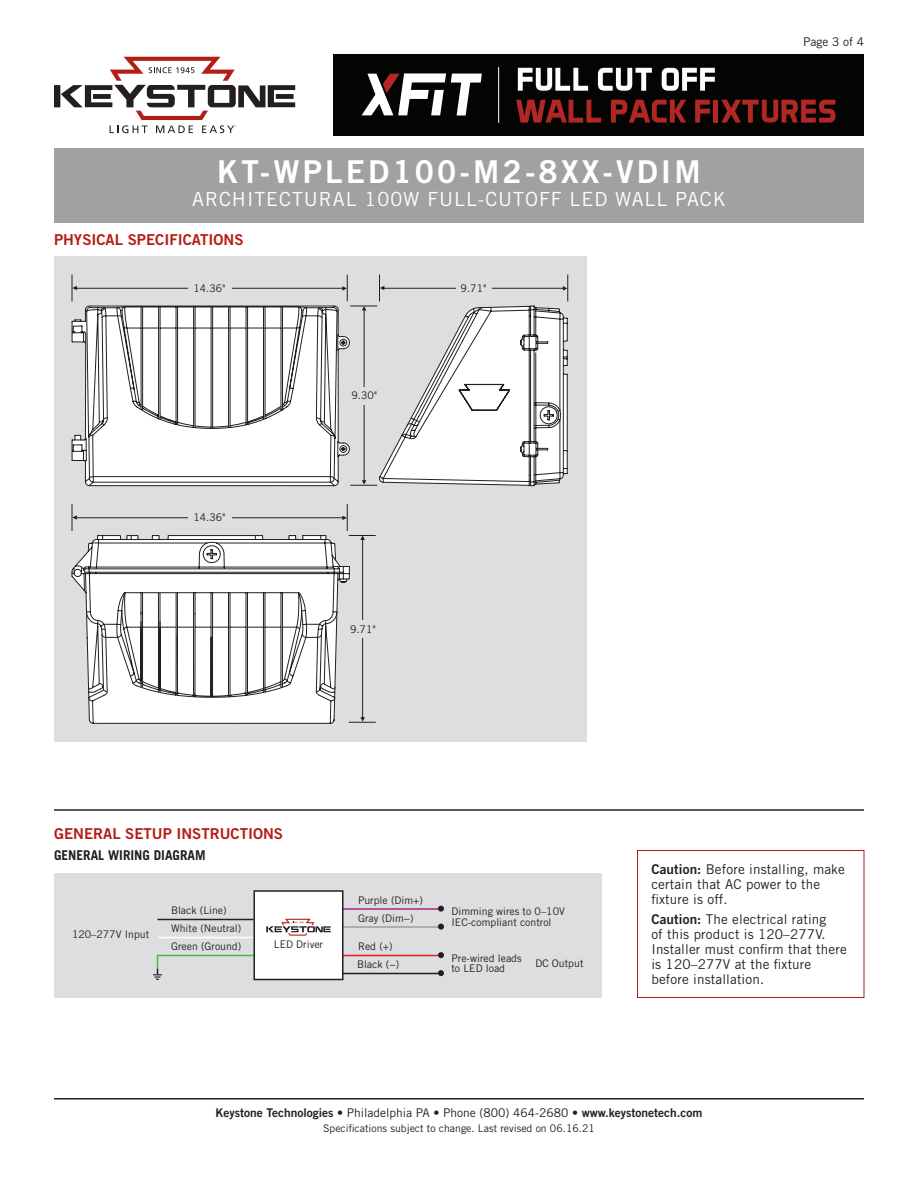
<style>
.page{position:relative;width:918px;height:1188px;background:#fff}
.page>*{position:absolute;margin:0;border:0;box-sizing:border-box;transform-origin:0 0}
.t1{font:31.5px "Trade Gothic LT Std Bd 2";letter-spacing:.1em;color:#fff}
.SubTitle{font:19.5px "Trade Gothic LT Std";letter-spacing:.05em;color:#fff}
.Heading_01{font:15px "Trade Gothic LT Std Bd 2";color:#b41d15}
.Text_SpaceBelow{font:13.5px/15px "Trade Gothic LT Std";letter-spacing:.01em;color:#231f20}
.Heading_02{font:700 13.5px "Trade Gothic LT Std";color:#231f20}
.t2{font:12px "Trade Gothic LT Std Bd 2";color:#231f20}
.Page{font:12px "Trade Gothic LT Std";color:#231f20}
.Art_Callout_Left{font:10.5px/10.5px "Trade Gothic LT Std";color:#231f20}
.Rev{font:10.5px "Trade Gothic LT Std";color:#231f20}
.Art_Callout{font:10.5px "Trade Gothic LT Std";color:#231f20}
.s1{font-family:"Trade Gothic LT Std Bd 2"}
.s2{font-family:"Trade Gothic LT Std"}
</style>
<div class="page">
<hr style="left:54px;top:1098px;width:810px;height:2px;background:#231f20">
<div style="left:54px;top:148px;width:810px;height:75px;background:#a0a1a3"></div>
<div style="left:637px;top:850px;width:227px;height:148px;border:1px solid #b41d15"></div>
<hr style="left:54px;top:809px;width:810px;height:2px;background:#231f20">
<div style="left:54px;top:873px;width:548px;height:125px;background:#dddee0"></div>
<hr style="left:158px;top:919px;width:96px;height:1px;background:#231f20">
<hr style="left:158px;top:937px;width:96px;height:1px;background:#fff">
<hr style="left:342px;top:908px;width:96px;height:2px;background:#ab208e">
<hr style="left:342px;top:955px;width:96px;height:1px;background:#ee1d23">
<hr style="left:342px;top:926px;width:96px;height:2px;background:#9d9fa2">
<hr style="left:342px;top:973px;width:96px;height:1px;background:#231f20">
<hr style="left:158px;top:955px;width:96px;height:1px;background:#4cb848">
<svg style="left:153px;top:955px;width:9px;height:25px"></svg>
<svg style="left:438px;top:906px;width:6px;height:6px"></svg>
<svg style="left:438px;top:952px;width:6px;height:6px"></svg>
<svg style="left:438px;top:924px;width:6px;height:6px"></svg>
<svg style="left:438px;top:970px;width:6px;height:6px"></svg>
<div style="left:254px;top:891px;width:89px;height:89px;background:#fff"></div>
<div style="left:254px;top:890px;width:90px;height:90px;border:2px solid #231f20"></div>
<svg style="left:266px;top:919px;width:65px;height:17px"></svg>
<div style="left:54px;top:256px;width:532px;height:486px;background:#dddee0"></div>
<hr style="left:76px;top:288px;width:267px;height:1px;background:#231f20">
<div style="left:188px;top:282px;width:43px;height:12px;background:#dddee0"></div>
<svg style="left:72px;top:274px;width:5px;height:28px"></svg>
<svg style="left:71px;top:305px;width:271px;height:182px"></svg>
<svg style="left:73px;top:307px;width:268px;height:172px;background:#e1e1e1"></svg>
<svg style="left:342px;top:274px;width:227px;height:213px"></svg>
<hr style="left:362px;top:538px;width:1px;height:180px;background:#231f20">
<div style="left:345px;top:620px;width:36px;height:18px;background:#dddee0"></div>
<svg style="left:350px;top:717px;width:26px;height:6px"></svg>
<hr style="left:76px;top:517px;width:267px;height:1px;background:#231f20">
<div style="left:188px;top:512px;width:43px;height:12px;background:#dddee0"></div>
<svg style="left:72px;top:504px;width:5px;height:27px"></svg>
<svg style="left:342px;top:504px;width:34px;height:36px"></svg>
<svg style="left:71px;top:535px;width:279px;height:189px"></svg>
<svg style="left:83px;top:573px;width:255px;height:125px;background:#dcdcdc"></svg>
<div style="left:333px;top:54px;width:531px;height:82px;background:#040503"></div>
<svg style="left:54px;top:57px;width:241px;height:76px"></svg>
<svg style="left:362px;top:73px;width:120px;height:42px"></svg>
<hr style="left:498px;top:67px;width:1px;height:56px;background:#fff">
<svg style="left:518px;top:68px;width:70px;height:23px"></svg>
<svg style="left:598px;top:68px;width:54px;height:23px"></svg>
<svg style="left:662px;top:68px;width:53px;height:23px"></svg>
<svg style="left:516px;top:100px;width:85px;height:23px"></svg>
<svg style="left:611px;top:100px;width:75px;height:23px"></svg>
<svg style="left:695px;top:100px;width:15px;height:23px"></svg>
<div style="left:713px;top:100px;width:5px;height:23px;background:#b12724"></div>
<svg style="left:721px;top:100px;width:114px;height:23px"></svg>
<p class="t1" style="left:217px;top:152px;width:485px">KT-WPLED100-M2-8XX-VDIM</p>
<p class="SubTitle" style="left:192px;top:187px;width:535px">ARCHITECTURAL 100W FULL-CUTOFF LED WALL PACK</p>
<p class="Heading_01" style="left:54px;top:230px;width:191px">PHYSICAL SPECIFICATIONS</p>
<p class="Art_Callout" style="left:193px;top:282px;width:34px">14.36"</p>
<p class="Art_Callout" style="left:461px;top:282px;width:27px">9.71"</p>
<p class="Art_Callout" style="left:193px;top:511px;width:34px">14.36"</p>
<p class="Art_Callout" style="left:352px;top:389px;width:27px">9.30"</p>
<p class="Art_Callout" style="left:350px;top:623px;width:27px">9.71"</p>
<p class="Heading_01" style="left:54px;top:824px;width:231px">GENERAL SETUP INSTRUCTIONS</p>
<p class="Heading_02" style="left:54px;top:847px;width:153px">GENERAL WIRING DIAGRAM</p>
<p class="Page" style="left:803px;top:35px;width:62px">Page 3 of 4</p>
<p class="Art_Callout_Left" style="left:72px;top:929px;width:79px">120–277V Input</p>
<p class="Art_Callout_Left" style="left:171px;top:905px;width:57px">Black (Line)</p>
<p class="Art_Callout_Left" style="left:171px;top:923px;width:72px">White (Neutral)</p>
<p class="Art_Callout_Left" style="left:171px;top:941px;width:72px">Green (Ground)</p>
<p class="Art_Callout" style="left:274px;top:938px;width:51px">LED Driver</p>
<p class="Art_Callout_Left" style="left:358px;top:895px;width:66px">Purple (Dim+)</p>
<p class="Art_Callout_Left" style="left:358px;top:941px;width:36px">Red (+)</p>
<p class="Art_Callout_Left" style="left:358px;top:913px;width:57px">Gray (Dim−)</p>
<p class="Art_Callout_Left" style="left:357px;top:959px;width:44px">Black (−)</p>
<p class="Art_Callout_Left" style="left:452px;top:906px;width:115px">Dimming wires to 0–10V<br>IEC-compliant control</p>
<p class="Art_Callout_Left" style="left:452px;top:952px;width:72px">Pre-wired leads to LED load</p>
<p class="Art_Callout_Left" style="left:536px;top:958px;width:49px">DC Output</p>
<p class="Text_SpaceBelow" style="left:651px;top:862px;width:195px"><span class="s1">Caution:</span> Before installing, make certain that AC power to the fixture is off.</p>
<p class="Text_SpaceBelow" style="left:651px;top:911px;width:197px"><span class="s1">Caution:</span> The electrical rating<br>of this product is 120–277V.<br>Installer must confirm that there is 120–277V at the fixture before installation.</p>
<p class="t2" style="left:215px;top:1105px;width:489px">Keystone Technologies <span class="s2">• Philadelphia PA • Phone (800) 464-2680 •</span> www.keystonetech.com</p>
<p class="Rev" style="left:323px;top:1122px;width:273px">Specifications subject to change. Last revised on 06.16.21</p>
</div>
